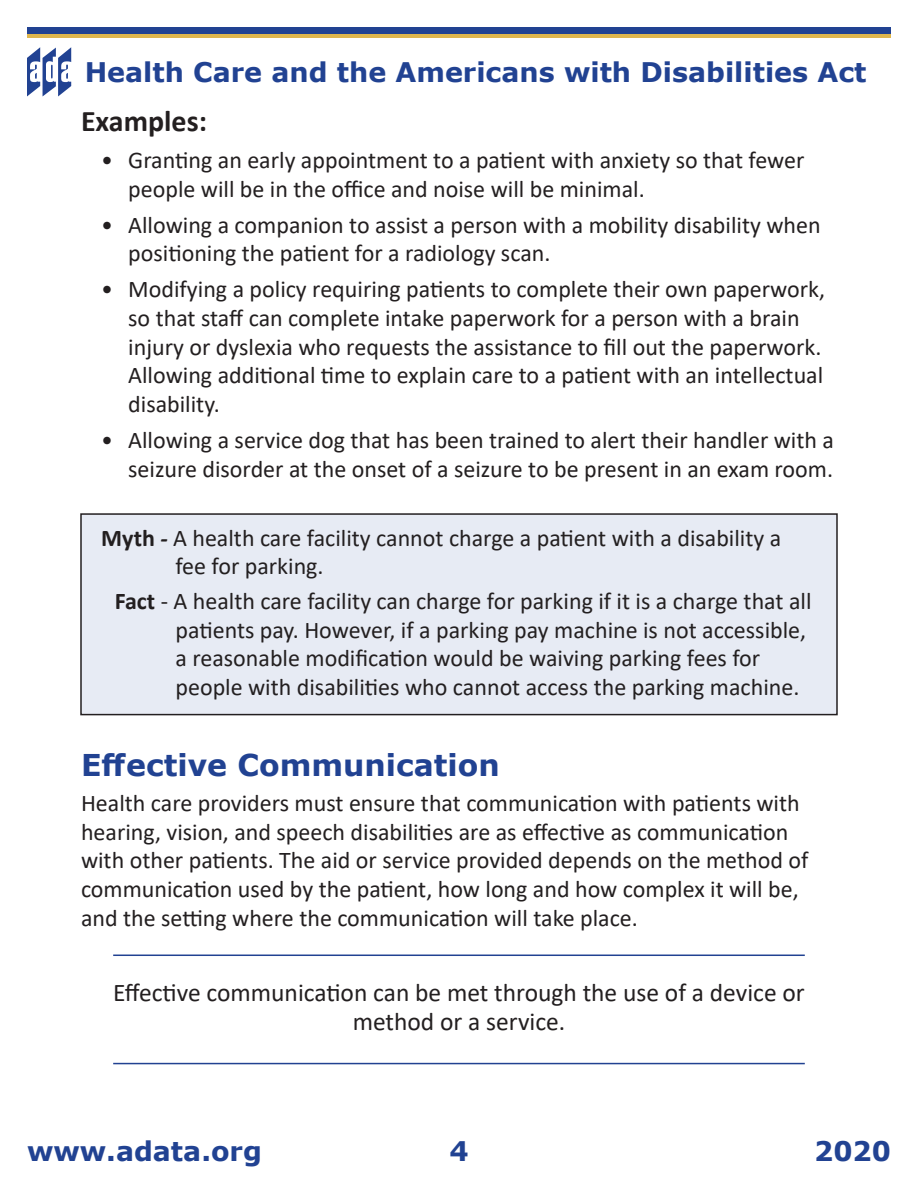
<style>
.page{position:relative;width:918px;height:1188px;background:#fff}
.page>*{position:absolute;margin:0;border:0;box-sizing:border-box;transform-origin:0 0}
.Subhead_1{font:700 30px "Verdana";color:#214292}
.Subhead_2_Bold{font:700 30px "Calibri";color:#231f20}
.t1{font:700 27px "Verdana";color:#214292}
.Subhead_2_Italic{font:25.5px/28.8px "Calibri";color:#231f20;text-align:center}
.Body{font:24px/28.8px "Calibri";color:#231f20}
.fact{font:24px/28.7px "Calibri";color:#231f20}
.myth{font:24px/28.5px "Calibri";color:#231f20}
.s1{font-weight:700}
.s2{font-weight:700;font-style:italic}
</style>
<div class="page">
<div style="left:27px;top:27px;width:864px;height:7px;background:#214292"></div>
<hr style="left:27px;top:34px;width:864px;height:3px;background:#dfb64d">
<svg style="left:27px;top:47px;width:44px;height:49px"></svg>
<div style="left:81px;top:514px;width:756px;height:201px;background:#e7ebf4"></div>
<div style="left:80px;top:513px;width:758px;height:202px;border:2px solid #231f20"></div>
<hr style="left:113px;top:1063px;width:692px;height:1px;background:#214292">
<hr style="left:113px;top:955px;width:692px;height:1px;background:#214292">
<p class="t1" style="left:85px;top:53px;width:783px">Health Care and the Americans with Disabilities Act</p>
<h3 class="Subhead_2_Bold" style="left:81px;top:99px;width:127px">Examples:</h3>
<p class="Body" style="left:128px;top:145px;width:678px;text-indent:-27px">• Granting an early appointment to a patient with anxiety so that fewer people will be in the office and noise will be minimal.</p>
<p class="Body" style="left:128px;top:210px;width:694px;text-indent:-27px">• Allowing a companion to assist a person with a mobility disability when positioning the patient for a radiology scan.</p>
<p class="Body" style="left:128px;top:274px;width:698px;text-indent:-27px">• Modifying a policy requiring patients to complete their own paperwork, so that staff can complete intake paperwork for a person with a brain injury or dyslexia who requests the assistance to fill out the paperwork.<br>Allowing additional time to explain care to a patient with an intellectual disability.</p>
<p class="Body" style="left:101px;top:425px;width:734px;text-align:right">• Allowing a service dog that has been trained to alert their handler with a seizure disorder at the onset of a seizure to be present in an exam room.</p>
<p class="myth" style="left:176px;top:523px;width:607px;text-indent:-74px"><span class="s1">Myth</span> <span class="s2">-</span> A health care facility cannot charge a patient with a disability a fee for parking.</p>
<p class="fact" style="left:176px;top:586px;width:638px;text-indent:-61px"><span class="s1">Fact</span> - A health care facility can charge for parking if it is a charge that all patients pay. However, if a parking pay machine is not accessible, a reasonable modification would be waiving parking fees for people with disabilities who cannot access the parking machine.</p>
<h2 class="Subhead_1" style="left:81px;top:744px;width:420px">Effective Communication</h2>
<p class="Body" style="left:81px;top:789px;width:729px">Health care providers must ensure that communication with patients with hearing, vision, and speech disabilities are as effective as communication with other patients. The aid or service provided depends on the method of communication used by the patient, how long and how complex it will be, and the setting where the communication will take place.</p>
<h3 class="Subhead_2_Italic" style="left:113px;top:978px;width:693px">Effective communication can be met through the use of a device or method or a service.</h3>
<p class="t1" style="left:27px;top:1132px;width:236px">www.adata.org</p>
<p class="t1" style="left:449px;top:1132px;width:21px">4</p>
<p class="t1" style="left:814px;top:1132px;width:78px">2020</p>
</div>
